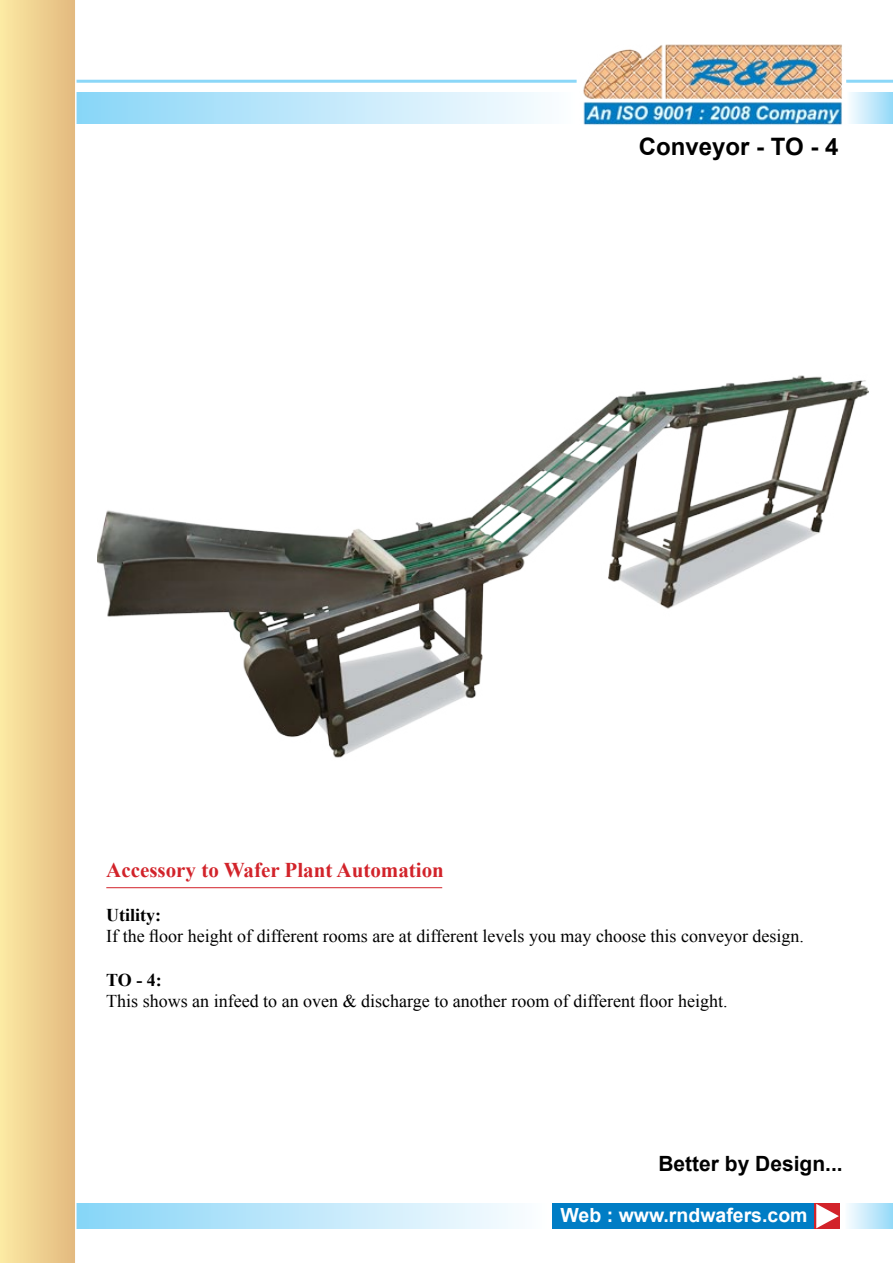
<style>
.page{position:relative;width:893px;height:1263px;background:#fff}
.page>*{position:absolute;margin:0;border:0;box-sizing:border-box;transform-origin:0 0}
.t1{font:700 24px "Arial";color:#000}
.t2{font:700 21px "Times New Roman";color:#d2232a}
.t3{font:700 21px "Arial";color:#000}
.t4{font:700 19.5px "Arial";color:#fff}
.t5{font:18px "Times New Roman";color:#000}
.t6{font:700 18px "Times New Roman";color:#000}
</style>
<div class="page">
<hr style="left:0;top:80px;width:577px;height:3px;background:#8bd7f8">
<svg style="left:77px;top:92px;width:464px;height:32px"></svg>
<img style="left:583px;top:44px;width:266px;height:81px">
<hr style="left:846px;top:80px;width:47px;height:3px;background:#8bd7f8">
<div style="left:846px;top:92px;width:47px;height:32px;background:linear-gradient(to right,#fefeff,#93d9f8)"></div>
<svg style="left:77px;top:1203px;width:437px;height:26px"></svg>
<div style="left:552px;top:1203px;width:261px;height:26px;background:#007dc5"></div>
<div style="left:815px;top:1203px;width:25px;height:26px;background:#d2232a"></div>
<svg style="left:816px;top:1204px;width:23px;height:24px"></svg>
<div style="left:844px;top:1203px;width:49px;height:26px;background:linear-gradient(to right,#fdfdff,#95d9f8)"></div>
<svg style="left:0;top:0;width:77px;height:1263px"></svg>
<img style="left:98px;top:375px;width:771px;height:383px">
<hr style="left:106px;top:887px;width:336px;height:1px;background:#d2232a">
<h1 class="t1" style="left:639px;top:130px;width:201px">Conveyor - TO - 4</h1>
<p class="t2" style="left:106px;top:856px;width:339px">Accessory to Wafer Plant Automation</p>
<p class="t6" style="left:106px;top:902px;width:56px">Utility:</p>
<p class="t5" style="left:106px;top:924px;width:699px">If the floor height of different rooms are at different levels you may choose this conveyor design.</p>
<p class="t6" style="left:106px;top:967px;width:57px">TO - 4:</p>
<p class="t5" style="left:106px;top:989px;width:623px">This shows an infeed to an oven &amp; discharge to another room of different floor height.</p>
<p class="t3" style="left:658px;top:1149px;width:186px">Better by Design...</p>
<p class="t4" style="left:561px;top:1202px;width:249px">Web : www.rndwafers.com</p>
</div>
